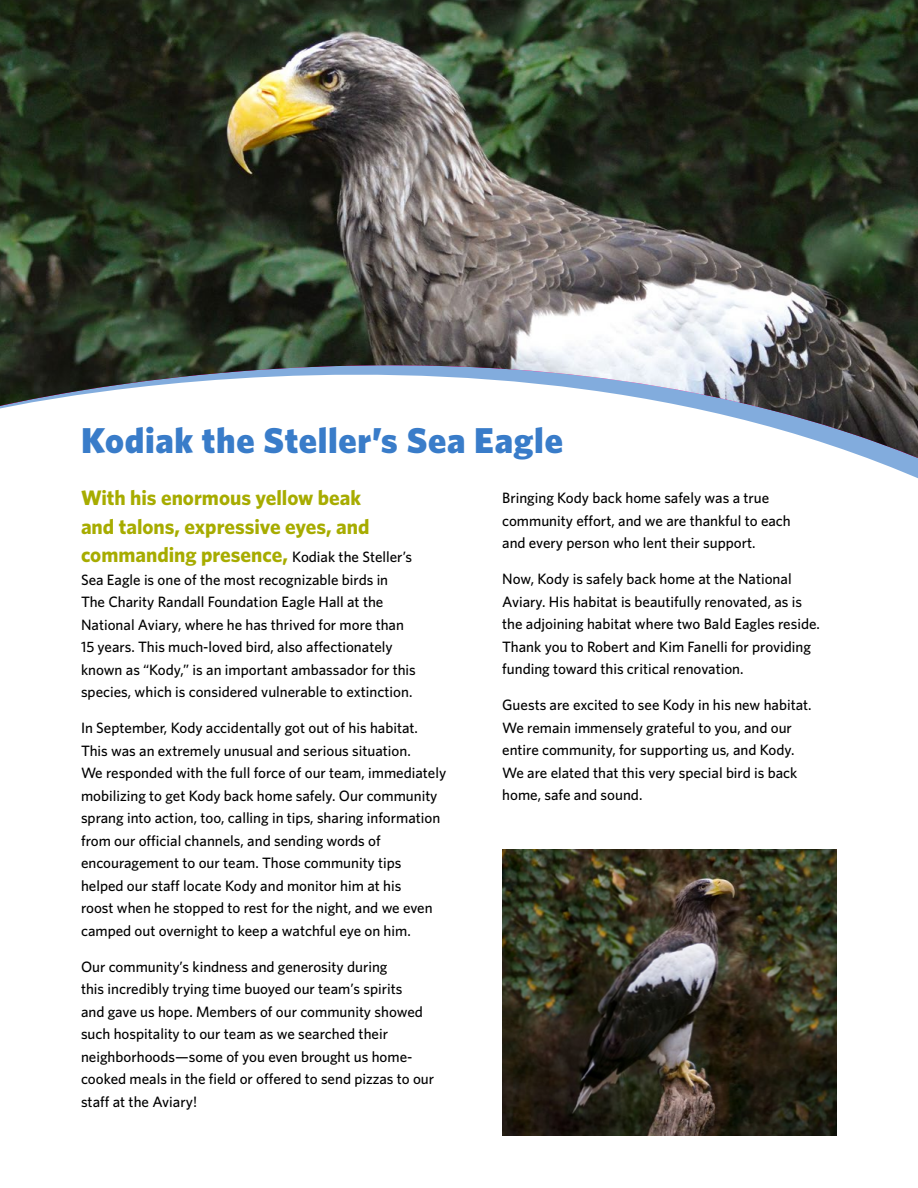
<style>
.page{position:relative;width:918px;height:1188px;background:#fff}
.page>*{position:absolute;margin:0;border:0;box-sizing:border-box;transform-origin:0 0}
.t1{font:900 36px "Whitney";letter-spacing:.02em;color:#397cc9}
.t2{font:700 21px/28.5px "Whitney";color:#a7ac00}
.t3{font:500 15px/22.5px "Whitney";color:#000}
.s1{font-weight:500;font-size:15px;color:#000}
</style>
<div class="page">
<img style="left:502px;top:971px;width:335px;height:164px">
<svg style="left:502px;top:458px;width:416px;height:513px"></svg>
<img style="left:0;top:0;width:918px;height:458px">
<h1 class="t1" style="left:81px;top:416px;width:483px">Kodiak the Steller’s Sea Eagle</h1>
<h2 class="t2" style="left:81px;top:483px;width:333px">With his enormous yellow beak<br>and talons, expressive eyes, and commanding presence, <span class="s1">Kodiak the Steller’s</span></h2>
<p class="t3" style="left:81px;top:568px;width:336px">Sea Eagle is one of the most recognizable birds in The Charity Randall Foundation Eagle Hall at the National Aviary, where he has thrived for more than 15 years. This much-loved bird, also affectionately known as “Kody,” is an important ambassador for this species, which is considered vulnerable to extinction.</p>
<p class="t3" style="left:81px;top:716px;width:367px">In September, Kody accidentally got out of his habitat.<br>This was an extremely unusual and serious situation.<br>We responded with the full force of our team, immediately mobilizing to get Kody back home safely. Our community sprang into action, too, calling in tips, sharing information from our official channels, and sending words of encouragement to our team. Those community tips helped our staff locate Kody and monitor him at his<br>roost when he stopped to rest for the night, and we even camped out overnight to keep a watchful eye on him.</p>
<p class="t3" style="left:81px;top:955px;width:355px">Our community’s kindness and generosity during<br>this incredibly trying time buoyed our team’s spirits<br>and gave us hope. Members of our community showed such hospitality to our team as we searched their neighborhoods—some of you even brought us home&shy;cooked meals in the field or offered to send pizzas to our staff at the Aviary!</p>
<p class="t3" style="left:502px;top:487px;width:290px">Bringing Kody back home safely was a true community effort, and we are thankful to each and every person who lent their support.</p>
<p class="t3" style="left:502px;top:568px;width:319px">Now, Kody is safely back home at the National Aviary. His habitat is beautifully renovated, as is the adjoining habitat where two Bald Eagles reside.<br>Thank you to Robert and Kim Fanelli for providing funding toward this critical renovation.</p>
<p class="t3" style="left:502px;top:694px;width:311px">Guests are excited to see Kody in his new habitat.<br>We remain immensely grateful to you, and our entire community, for supporting us, and Kody.<br>We are elated that this very special bird is back home, safe and sound.</p>
</div>
